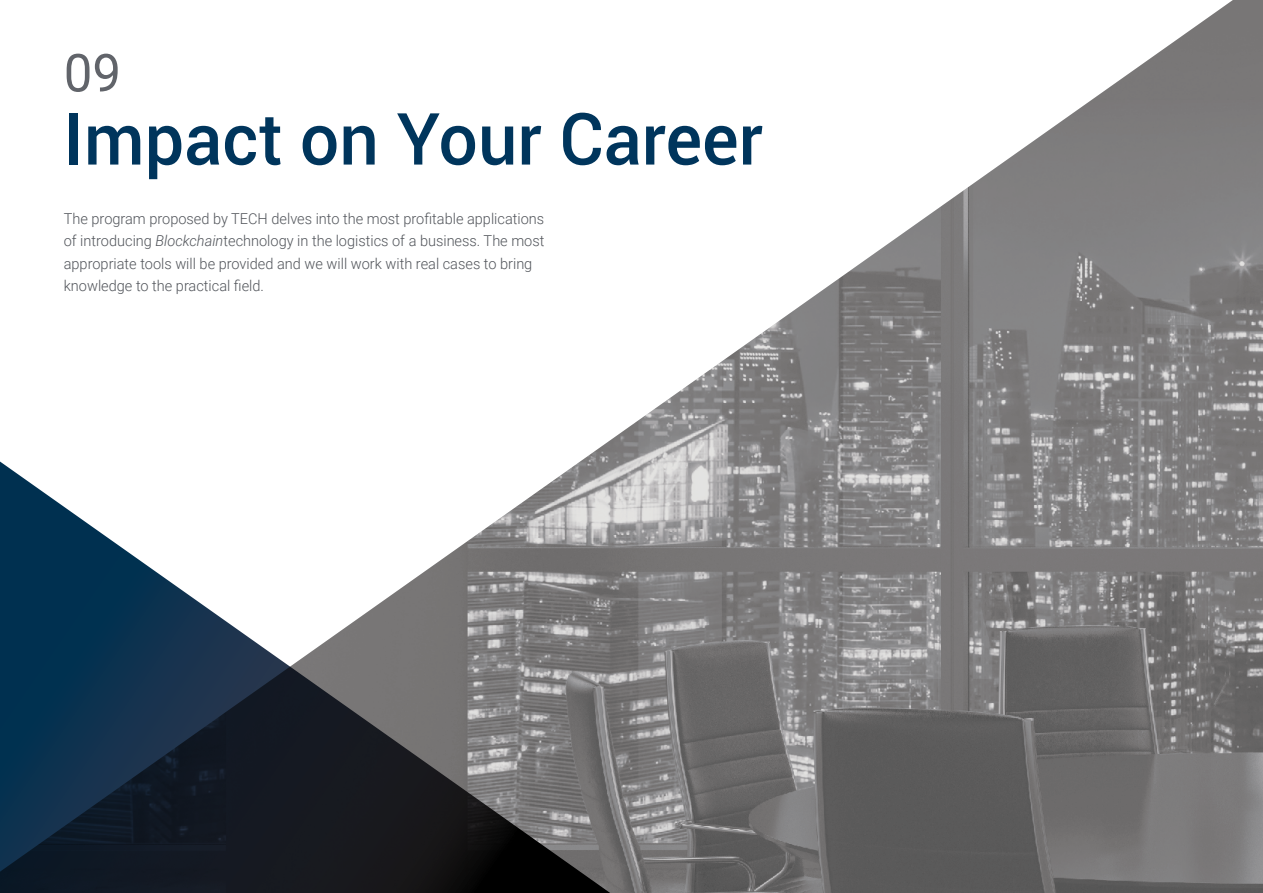
<style>
.page{position:relative;width:1263px;height:893px;background:#fff}
.page>*{position:absolute;margin:0;border:0;box-sizing:border-box;transform-origin:0 0}
.t1{font:500 72px "Roboto";color:#00355c}
.t2{font:52.5px "Roboto";color:#61646a}
.t3{font:300 15px/22.5px "Roboto";color:#52555b}
.s1{font-style:italic}
</style>
<div class="page">
<img style="left:602px;top:0;width:661px;height:893px">
<svg style="left:0;top:446px;width:640px;height:447px"></svg>
<h2 class="t2" style="left:64px;top:36px;width:59px">09</h2>
<h1 class="t1" style="left:64px;top:88px;width:701px">Impact on Your Career</h1>
<p class="t3" style="left:64px;top:207px;width:482px">The program proposed by TECH delves into the most profitable applications of introducing <span class="s1">Blockchain</span>technology in the logistics of a business. The most appropriate tools will be provided and we will work with real cases to bring knowledge to the practical field.</p>
</div>
